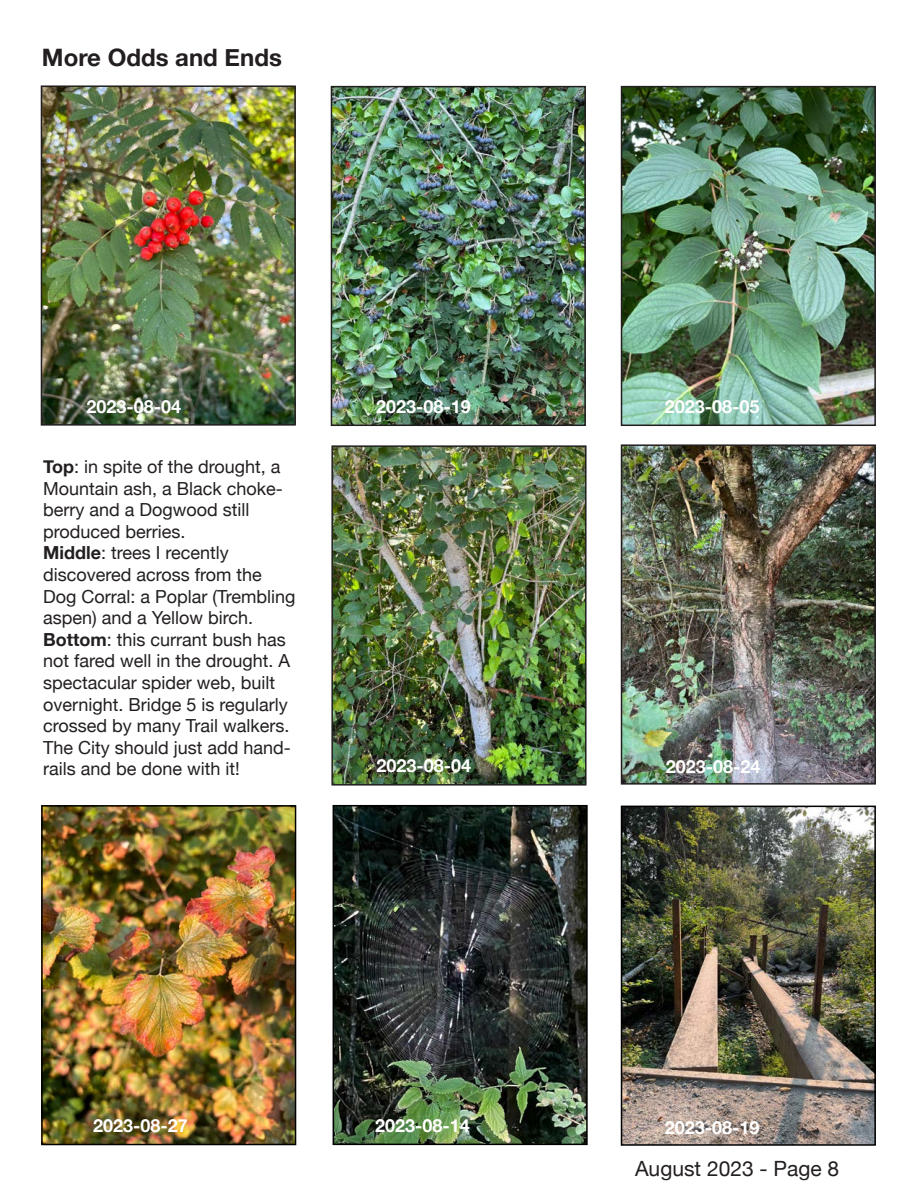
<style>
.page{position:relative;width:918px;height:1188px;background:#fff}
.page>*{position:absolute;margin:0;border:0;box-sizing:border-box;transform-origin:0 0}
.t1{font:700 24px "Helvetica Neue";color:#231f20}
.t2{font:21px "Helvetica Neue";color:#231f20}
.t3{font:18px/21.6px "Helvetica Neue";color:#231f20}
.t4{font:700 18px "Helvetica Neue";color:#fff}
.s1{font-weight:700}
</style>
<div class="page">
<img style="left:44px;top:88px;width:249px;height:335px">
<div style="left:41px;top:85px;width:255px;height:341px;border:2px solid #231f20"></div>
<img style="left:624px;top:89px;width:249px;height:334px">
<div style="left:621px;top:86px;width:255px;height:340px;border:2px solid #231f20"></div>
<img style="left:334px;top:448px;width:250px;height:335px">
<div style="left:331px;top:445px;width:256px;height:341px;border:2px solid #231f20"></div>
<img style="left:624px;top:447px;width:249px;height:335px">
<div style="left:621px;top:444px;width:255px;height:341px;border:2px solid #231f20"></div>
<img style="left:334px;top:89px;width:249px;height:334px">
<div style="left:331px;top:86px;width:255px;height:340px;border:2px solid #231f20"></div>
<img style="left:44px;top:808px;width:249px;height:334px">
<div style="left:41px;top:805px;width:255px;height:340px;border:2px solid #000"></div>
<img style="left:336px;top:808px;width:249px;height:334px">
<div style="left:333px;top:805px;width:255px;height:340px;border:2px solid #000"></div>
<img style="left:624px;top:809px;width:249px;height:334px">
<div style="left:621px;top:806px;width:255px;height:340px;border:2px solid #000"></div>
<h1 class="t1" style="left:42px;top:39px;width:242px">More Odds and Ends</h1>
<p class="t4" style="left:86px;top:392px;width:96px">2023-08-04</p>
<p class="t4" style="left:665px;top:392px;width:96px">2023-08-05</p>
<p class="t4" style="left:376px;top:392px;width:96px">2023-08-19</p>
<p class="t3" style="left:43px;top:457px;width:254px"><span class="s1">Top</span>: in spite of the drought, a<br>Mountain ash, a Black choke&shy;berry and a Dogwood still produced berries.<br><span class="s1">Middle</span>: trees I recently discovered across from the<br>Dog Corral: a Poplar (Trembling aspen) and a Yellow birch.<br><span class="s1">Bottom</span>: this currant bush has not fared well in the drought. A spectacular spider web, built overnight. Bridge 5 is regularly crossed by many Trail walkers.<br>The City should just add hand&shy;rails and be done with it!</p>
<p class="t4" style="left:376px;top:752px;width:96px">2023-08-04</p>
<p class="t4" style="left:666px;top:752px;width:96px">2023-08-24</p>
<p class="t4" style="left:93px;top:1111px;width:96px">2023-08-27</p>
<p class="t4" style="left:375px;top:1111px;width:96px">2023-08-14</p>
<p class="t4" style="left:665px;top:1114px;width:96px">2023-08-19</p>
<p class="t2" style="left:635px;top:1154px;width:206px">August 2023 - Page 8</p>
</div>
